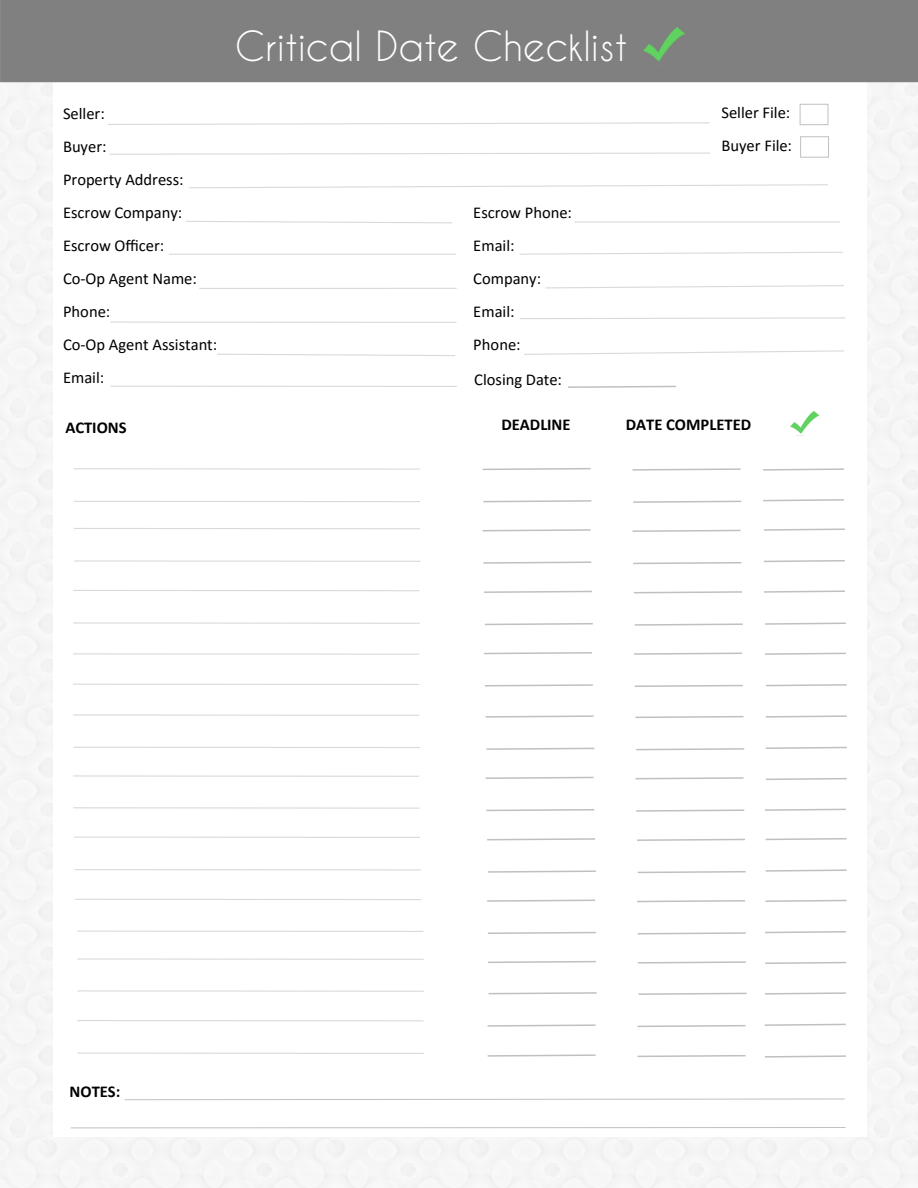
<style>
.page{position:relative;width:918px;height:1188px;background:#f6f6f6}
.page>*{position:absolute;margin:0;border:0;box-sizing:border-box;transform-origin:0 0}
.t1{font:39px "Caviar Dreams";color:#fff}
.t2{font:16.5px/33.2px "Calibri";color:#000}
.t3{font:700 16.5px "Calibri";color:#000}
.t4{font:700 16.5px "Calibri";color:#000}
.s1{font-style:inherit}
</style>
<div class="page">
<div style="left:53px;top:64px;width:814px;height:1073px;background:#fff"></div>
<div style="left:0;top:0;width:918px;height:82px;background:#808080"></div>
<img style="left:644px;top:28px;width:42px;height:36px">
<svg style="left:108px;top:122px;width:602px;height:3px"></svg>
<svg style="left:109px;top:152px;width:601px;height:3px"></svg>
<svg style="left:189px;top:184px;width:639px;height:5px"></svg>
<svg style="left:186px;top:221px;width:266px;height:3px"></svg>
<hr style="left:169px;top:254px;width:287px;height:1px;background:#d9d9d9">
<svg style="left:520px;top:317px;width:325px;height:2px"></svg>
<hr style="left:574px;top:221px;width:266px;height:2px;background:#d9d9d9">
<svg style="left:519px;top:251px;width:324px;height:4px"></svg>
<svg style="left:545px;top:285px;width:299px;height:4px"></svg>
<svg style="left:524px;top:350px;width:320px;height:5px"></svg>
<img style="left:790px;top:411px;width:29px;height:25px">
<svg style="left:482px;top:468px;width:109px;height:2px"></svg>
<svg style="left:632px;top:468px;width:109px;height:3px"></svg>
<svg style="left:483px;top:500px;width:109px;height:3px"></svg>
<svg style="left:633px;top:500px;width:109px;height:3px"></svg>
<svg style="left:482px;top:529px;width:109px;height:3px"></svg>
<svg style="left:632px;top:529px;width:109px;height:3px"></svg>
<svg style="left:483px;top:561px;width:109px;height:3px"></svg>
<svg style="left:633px;top:562px;width:109px;height:3px"></svg>
<svg style="left:484px;top:590px;width:108px;height:3px"></svg>
<svg style="left:634px;top:591px;width:108px;height:3px"></svg>
<svg style="left:485px;top:623px;width:108px;height:3px"></svg>
<svg style="left:634px;top:623px;width:109px;height:3px"></svg>
<svg style="left:484px;top:652px;width:108px;height:3px"></svg>
<svg style="left:634px;top:652px;width:108px;height:3px"></svg>
<svg style="left:485px;top:684px;width:108px;height:3px"></svg>
<svg style="left:634px;top:684px;width:109px;height:3px"></svg>
<svg style="left:485px;top:715px;width:109px;height:3px"></svg>
<svg style="left:635px;top:716px;width:109px;height:2px"></svg>
<svg style="left:486px;top:747px;width:109px;height:3px"></svg>
<svg style="left:636px;top:748px;width:109px;height:3px"></svg>
<svg style="left:485px;top:776px;width:109px;height:3px"></svg>
<svg style="left:635px;top:777px;width:109px;height:3px"></svg>
<svg style="left:486px;top:809px;width:109px;height:3px"></svg>
<svg style="left:636px;top:809px;width:109px;height:3px"></svg>
<svg style="left:487px;top:838px;width:108px;height:3px"></svg>
<svg style="left:637px;top:838px;width:108px;height:3px"></svg>
<svg style="left:488px;top:870px;width:108px;height:3px"></svg>
<svg style="left:637px;top:871px;width:109px;height:3px"></svg>
<svg style="left:487px;top:899px;width:108px;height:3px"></svg>
<svg style="left:637px;top:900px;width:108px;height:3px"></svg>
<svg style="left:488px;top:931px;width:108px;height:3px"></svg>
<svg style="left:637px;top:932px;width:109px;height:3px"></svg>
<svg style="left:763px;top:468px;width:81px;height:3px"></svg>
<svg style="left:763px;top:499px;width:81px;height:3px"></svg>
<svg style="left:764px;top:528px;width:81px;height:3px"></svg>
<svg style="left:488px;top:961px;width:108px;height:2px"></svg>
<svg style="left:637px;top:961px;width:109px;height:3px"></svg>
<svg style="left:488px;top:992px;width:109px;height:3px"></svg>
<svg style="left:638px;top:992px;width:109px;height:3px"></svg>
<svg style="left:764px;top:560px;width:81px;height:3px"></svg>
<svg style="left:764px;top:590px;width:81px;height:3px"></svg>
<svg style="left:765px;top:622px;width:81px;height:3px"></svg>
<svg style="left:765px;top:652px;width:81px;height:3px"></svg>
<svg style="left:765px;top:684px;width:82px;height:3px"></svg>
<svg style="left:765px;top:715px;width:82px;height:3px"></svg>
<svg style="left:765px;top:746px;width:82px;height:3px"></svg>
<svg style="left:765px;top:778px;width:82px;height:2px"></svg>
<svg style="left:765px;top:808px;width:81px;height:3px"></svg>
<svg style="left:765px;top:838px;width:82px;height:3px"></svg>
<svg style="left:765px;top:869px;width:82px;height:3px"></svg>
<svg style="left:765px;top:899px;width:82px;height:3px"></svg>
<svg style="left:765px;top:931px;width:81px;height:3px"></svg>
<svg style="left:765px;top:961px;width:82px;height:3px"></svg>
<svg style="left:765px;top:992px;width:81px;height:3px"></svg>
<svg style="left:487px;top:1024px;width:109px;height:3px"></svg>
<svg style="left:637px;top:1025px;width:109px;height:2px"></svg>
<svg style="left:487px;top:1054px;width:109px;height:3px"></svg>
<svg style="left:637px;top:1055px;width:109px;height:2px"></svg>
<svg style="left:765px;top:1023px;width:81px;height:3px"></svg>
<svg style="left:765px;top:1055px;width:81px;height:3px"></svg>
<svg style="left:125px;top:1098px;width:720px;height:2px"></svg>
<hr style="left:71px;top:1127px;width:775px;height:1px;background:#c0c0c0">
<hr style="left:110px;top:322px;width:347px;height:1px;background:#d9d9d9">
<hr style="left:199px;top:288px;width:258px;height:1px;background:#d9d9d9">
<svg style="left:217px;top:353px;width:238px;height:3px"></svg>
<hr style="left:111px;top:386px;width:346px;height:1px;background:#d9d9d9">
<hr style="left:74px;top:468px;width:346px;height:2px;background:#d9d9d9">
<hr style="left:74px;top:501px;width:346px;height:1px;background:#d9d9d9">
<hr style="left:74px;top:528px;width:346px;height:1px;background:#d9d9d9">
<hr style="left:74px;top:560px;width:346px;height:2px;background:#d9d9d9">
<hr style="left:73px;top:590px;width:346px;height:1px;background:#d9d9d9">
<hr style="left:73px;top:622px;width:347px;height:2px;background:#d9d9d9">
<hr style="left:73px;top:684px;width:346px;height:1px;background:#d9d9d9">
<hr style="left:73px;top:714px;width:346px;height:2px;background:#d9d9d9">
<hr style="left:73px;top:747px;width:347px;height:1px;background:#d9d9d9">
<hr style="left:73px;top:775px;width:346px;height:2px;background:#d9d9d9">
<hr style="left:73px;top:807px;width:347px;height:2px;background:#d9d9d9">
<hr style="left:74px;top:837px;width:346px;height:1px;background:#d9d9d9">
<hr style="left:75px;top:869px;width:346px;height:2px;background:#d9d9d9">
<hr style="left:75px;top:899px;width:346px;height:1px;background:#d9d9d9">
<hr style="left:77px;top:931px;width:346px;height:1px;background:#d9d9d9">
<hr style="left:77px;top:958px;width:347px;height:2px;background:#d9d9d9">
<hr style="left:78px;top:990px;width:346px;height:2px;background:#d9d9d9">
<hr style="left:77px;top:1020px;width:346px;height:1px;background:#d9d9d9">
<hr style="left:77px;top:1053px;width:347px;height:1px;background:#d9d9d9">
<div style="left:800px;top:104px;width:28px;height:21px;border:1px solid #c0c0c0"></div>
<div style="left:800px;top:137px;width:29px;height:20px;border:1px solid #c0c0c0"></div>
<svg style="left:568px;top:385px;width:108px;height:3px"></svg>
<hr style="left:73px;top:653px;width:346px;height:2px;background:#d9d9d9">
<p class="t2" style="left:63px;top:98px;width:43px">Seller:</p>
<p class="t2" style="left:63px;top:131px;width:45px">Buyer:</p>
<p class="t2" style="left:63px;top:164px;width:122px">Property Address:</p>
<p class="t2" style="left:63px;top:197px;width:121px">Escrow Company:</p>
<p class="t2" style="left:63px;top:230px;width:103px">Escrow Officer:</p>
<p class="t2" style="left:63px;top:263px;width:135px">Co-Op Agent Name:</p>
<p class="t2" style="left:63px;top:296px;width:49px">Phone:</p>
<p class="t2" style="left:63px;top:329px;width:156px">Co-Op Agent Assistant:</p>
<p class="t2" style="left:63px;top:362px;width:43px">Email:</p>
<p class="t1" style="left:235px;top:22px;width:394px">Critical Date Checklist</p>
<p class="t2" style="left:473px;top:197px;width:100px">Escrow Phone:</p>
<p class="t2" style="left:473px;top:230px;width:43px">Email:</p>
<p class="t2" style="left:473px;top:263px;width:69px">Company:</p>
<p class="t2" style="left:473px;top:296px;width:49px">Email:<br>Phone:</p>
<p class="t2" style="left:474px;top:364px;width:89px">Closing Date:</p>
<p class="t2" style="left:721px;top:97px;width:72px">Seller File:<br>Buyer File:</p>
<p class="t3" style="left:65px;top:420px;width:63px">ACTIONS</p>
<p class="t3" style="left:501px;top:417px;width:71px">DEADLINE</p>
<p class="t4" style="left:626px;top:413px;width:127px"><span class="s1">DATE</span> COMPLETED</p>
<p class="t3" style="left:70px;top:1085px;width:52px">NOTES:</p>
</div>
